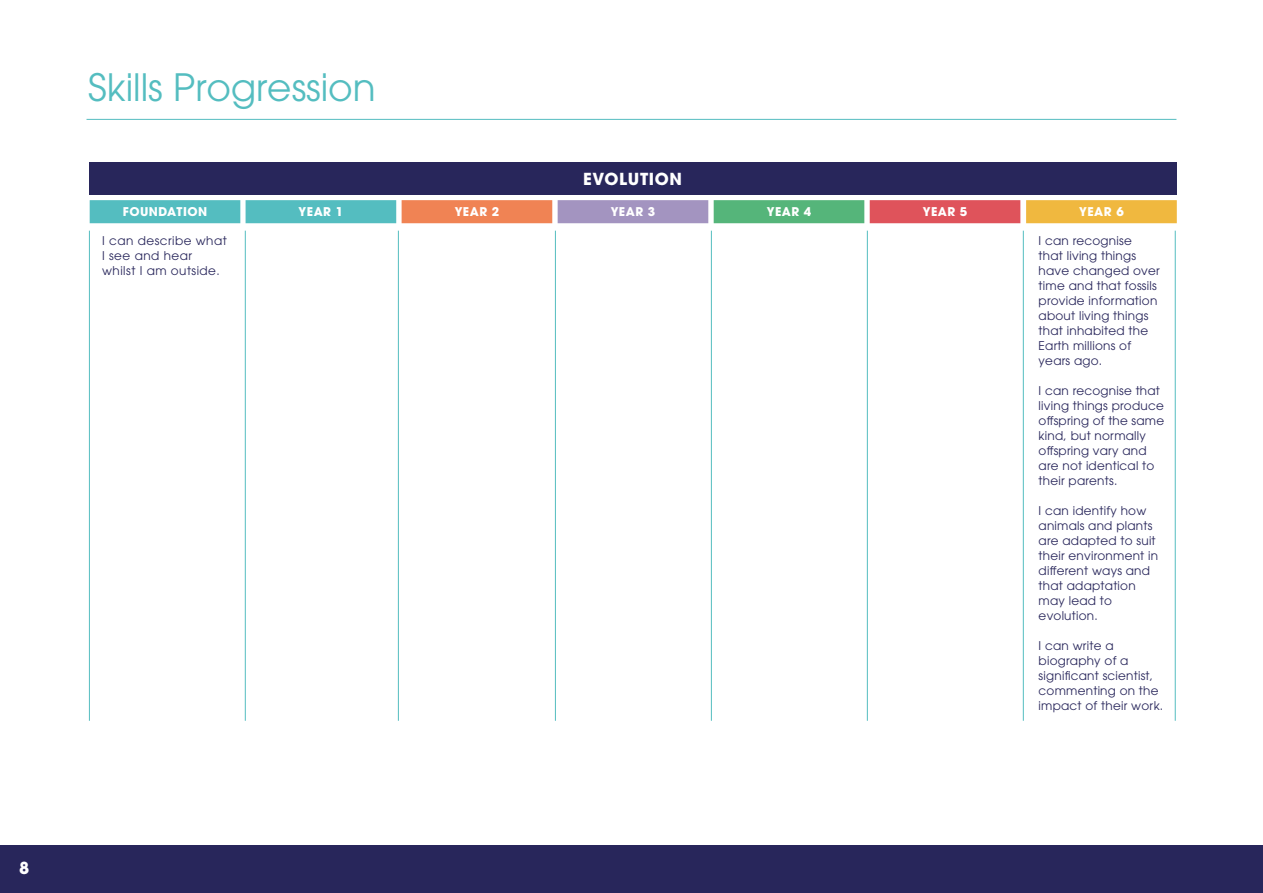
<style>
.page{position:relative;width:1263px;height:893px;background:#fff}
.page>*{position:absolute;margin:0;border:0;box-sizing:border-box;transform-origin:0 0}
.t1{font:37.5px "ITC Avant Garde Pro";color:#54bdc0}
.t2{font:700 16.5px "ITC Avant Garde Pro";letter-spacing:.04em;color:#fff}
.t3{font:12px/15px "ITC Avant Garde Pro";letter-spacing:.02em;color:#28265b}
.t4{font:12px/15px "ITC Avant Garde Pro";letter-spacing:.04em;color:#28265b}
.t5{font:700 12px "ITC Avant Garde Pro";letter-spacing:.04em;color:#fff}
</style>
<div class="page">
<div style="left:0;top:845px;width:1263px;height:48px;background:#28265b"></div>
<hr style="left:87px;top:119px;width:1089px;height:1px;background:#54bdc0">
<div style="left:246px;top:200px;width:150px;height:23px;background:#54bdc0;border:2px solid #54bdc0"></div>
<div style="left:90px;top:200px;width:150px;height:23px;background:#54bdc0;border:2px solid #54bdc0"></div>
<hr style="left:398px;top:231px;width:1px;height:490px;background:#54bdc0">
<hr style="left:555px;top:231px;width:1px;height:490px;background:#54bdc0">
<hr style="left:711px;top:231px;width:1px;height:490px;background:#54bdc0">
<hr style="left:867px;top:231px;width:1px;height:490px;background:#54bdc0">
<hr style="left:1023px;top:231px;width:1px;height:490px;background:#54bdc0">
<hr style="left:1175px;top:231px;width:1px;height:490px;background:#54bdc0">
<div style="left:402px;top:200px;width:150px;height:23px;background:#f08354;border:2px solid #f08354"></div>
<div style="left:558px;top:200px;width:150px;height:23px;background:#a394c0;border:2px solid #a394c0"></div>
<div style="left:714px;top:200px;width:150px;height:23px;background:#55b57a;border:2px solid #55b57a"></div>
<div style="left:870px;top:200px;width:150px;height:23px;background:#df535b;border:2px solid #df535b"></div>
<div style="left:1026px;top:200px;width:151px;height:23px;background:#f0b83f;border:2px solid #f0b83f"></div>
<div style="left:89px;top:162px;width:1087px;height:33px;background:#28265b"></div>
<hr style="left:245px;top:231px;width:1px;height:490px;background:#54bdc0">
<hr style="left:89px;top:231px;width:1px;height:490px;background:#54bdc0">
<h2 class="t2" style="left:19px;top:857px;width:12px">8</h2>
<h1 class="t1" style="left:88px;top:64px;width:289px">Skills Progression</h1>
<h2 class="t2" style="left:583px;top:168px;width:100px">EVOLUTION</h2>
<p class="t5" style="left:123px;top:204px;width:86px">FOUNDATION</p>
<p class="t5" style="left:299px;top:204px;width:46px">YEAR 1</p>
<p class="t5" style="left:455px;top:204px;width:46px">YEAR 2</p>
<p class="t5" style="left:611px;top:204px;width:46px">YEAR 3</p>
<p class="t5" style="left:767px;top:204px;width:46px">YEAR 4</p>
<p class="t5" style="left:923px;top:204px;width:46px">YEAR 5</p>
<p class="t5" style="left:1079px;top:204px;width:46px">YEAR 6</p>
<p class="t4" style="left:102px;top:233px;width:126px">I can describe what<br>I see and hear whilst I am outside.</p>
<p class="t3" style="left:1039px;top:233px;width:123px">I can recognise<br>that living things have changed over time and that fossils provide information about living things that inhabited the<br>Earth millions of years ago.</p>
<p class="t3" style="left:1039px;top:383px;width:127px">I can recognise that living things produce offspring of the same kind, but normally offspring vary and are not identical to their parents.</p>
<p class="t3" style="left:1039px;top:503px;width:121px">I can identify how animals and plants are adapted to suit their environment in different ways and that adaptation may lead to evolution.</p>
<p class="t3" style="left:1039px;top:638px;width:126px">I can write a biography of a significant scientist, commenting on the impact of their work.</p>
</div>
